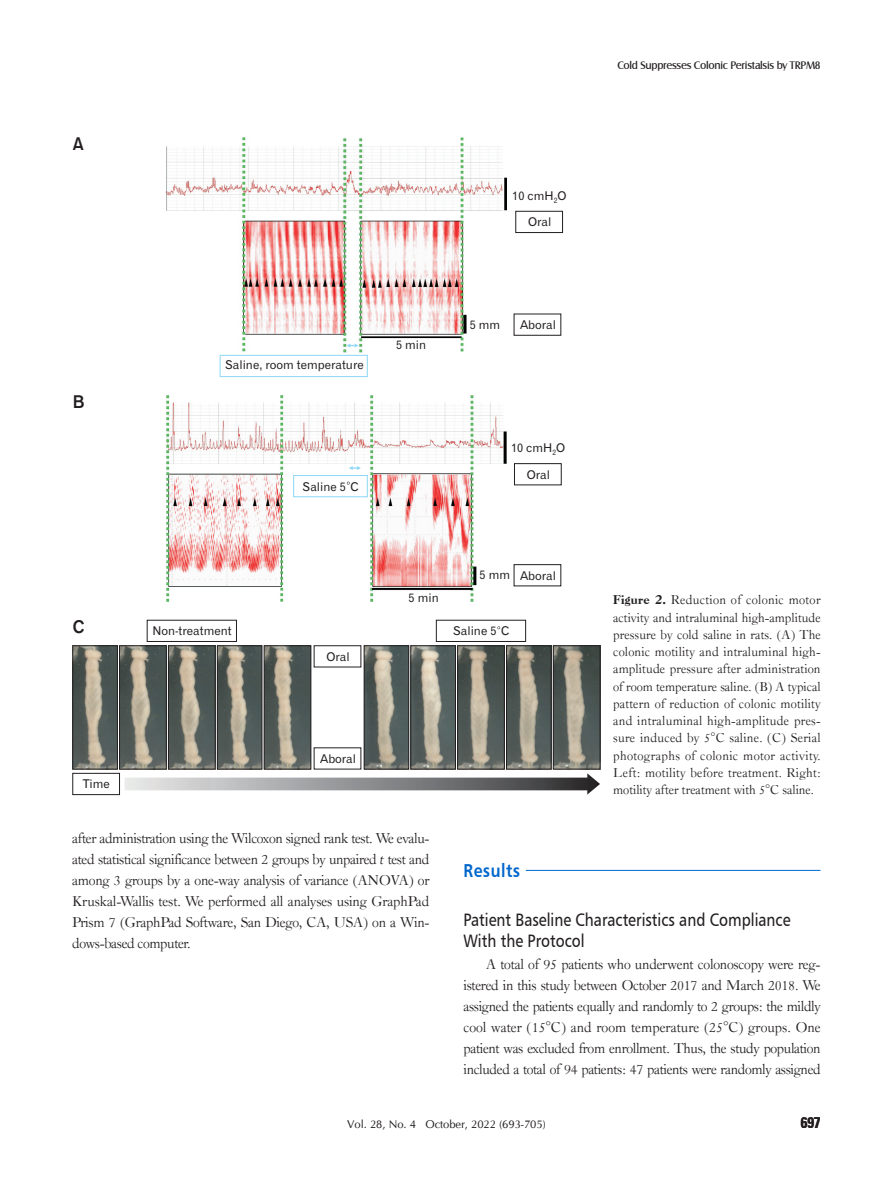
<style>
.page{position:relative;width:893px;height:1191px;background:#fff}
.page>*{position:absolute;margin:0;border:0;box-sizing:border-box;transform-origin:0 0}
.t1{font:18.75px "Humanist 777 BT Bold B";letter-spacing:.03em;color:#06c;scale:.85 1}
.t2{font:18px/21px "Humanist 777 BT Roman B";color:#231f20;scale:.85 1}
.t3{font:18px "Gothic 725 BT Bold A";color:#231f20}
.t4{font:15.3px/21px "Caslon Old Face BT";letter-spacing:-.025em;color:#231f20;text-align:justify}
.t5{font:15.3px "Univeconbol";color:#231f20}
.t6{font:13.8px/17.2px "Caslon Old Face BT";color:#231f20;text-align:justify}
.t7{font:12px "Gothic 720 BT Roman B";color:#231f20}
.t8{font:11.25px "Castle T";letter-spacing:-.025em;color:#231f20}
.t9{font:11.25px "CG Omega";color:#231f20}
.s1{font-weight:800;font-size:12.3px}
.s2{font-style:italic}
</style>
<div class="page">
<hr style="left:526px;top:870px;width:294px;height:1px;background:#06c">
<svg style="left:72px;top:769px;width:53px;height:26px"></svg>
<svg style="left:72px;top:645px;width:53px;height:124px;background:#6e7068"></svg>
<svg style="left:125px;top:619px;width:475px;height:175px"></svg>
<img style="left:166px;top:395px;width:340px;height:206px">
<div style="left:514px;top:564px;width:47px;height:22px;border:1px solid #231f20"></div>
<div style="left:514px;top:463px;width:48px;height:22px;border:1px solid #231f20"></div>
<svg style="left:349px;top:466px;width:12px;height:4px"></svg>
<div style="left:293px;top:475px;width:75px;height:22px;border:1px solid #8dd7f7"></div>
<img style="left:166px;top:137px;width:340px;height:215px">
<svg style="left:347px;top:343px;width:12px;height:4px"></svg>
<div style="left:515px;top:211px;width:48px;height:22px;border:1px solid #231f20"></div>
<div style="left:220px;top:355px;width:148px;height:22px;border:1px solid #8dd7f7"></div>
<div style="left:514px;top:313px;width:47px;height:23px;border:1px solid #231f20"></div>
<p class="t3" style="left:73px;top:133px;width:13px">A</p>
<p class="t3" style="left:73px;top:391px;width:13px">B</p>
<p class="t3" style="left:73px;top:616px;width:13px">C</p>
<p class="t7" style="left:83px;top:779px;width:29px">Time</p>
<p class="t7" style="left:512px;top:191px;width:56px">10 cmH<sub>2</sub>O</p>
<p class="t7" style="left:528px;top:217px;width:25px">Oral</p>
<p class="t7" style="left:225px;top:361px;width:140px">Saline, room temperature</p>
<p class="t7" style="left:303px;top:482px;width:58px">Saline 5 C</p>
<p class="t7" style="left:396px;top:340px;width:32px">5 min</p>
<p class="t7" style="left:470px;top:320px;width:32px">5mm</p>
<p class="t7" style="left:520px;top:320px;width:37px">Aboral</p>
<p class="t7" style="left:409px;top:593px;width:32px">5 min</p>
<p class="t7" style="left:511px;top:443px;width:56px">10 cmH<sub>2</sub>O</p>
<p class="t7" style="left:527px;top:470px;width:25px">Oral</p>
<p class="t7" style="left:480px;top:570px;width:32px">5mm</p>
<p class="t7" style="left:520px;top:571px;width:37px">Aboral</p>
<p class="t7" style="left:152px;top:626px;width:81px">Non-treatment</p>
<p class="t7" style="left:453px;top:626px;width:58px">Saline 5 C</p>
<p class="t7" style="left:326px;top:652px;width:25px">Oral</p>
<p class="t7" style="left:320px;top:754px;width:37px">Aboral</p>
<p class="t8" style="left:618px;top:59px;width:205px">Cold Suppresses Colonic Peristalsis by TRPM8</p>
<p class="t6" style="left:613px;top:591px;width:209px"><span class="s1">Figure 2.</span> Reduction of colonic motor activity and intraluminal high-amplitude pressure by cold saline in rats. (A) The colonic motility and intraluminal high&shy;amplitude pressure after administration of room temperature saline. (B) A typical pattern of reduction of colonic motility and intraluminal high-amplitude pres&shy;sure induced by 5°C saline. (C) Serial photographs of colonic motor activity.<br>Left: motility before treatment. Right: motility after treatment with 5°C saline.</p>
<p class="t4" style="left:72px;top:827px;width:359px">after administration using the Wilcoxon signed rank test. We evalu&shy;ated statistical significance between 2 groups by unpaired <span class="s2">t</span> test and among 3 groups by a one-way analysis of variance (ANOVA) or Kruskal-Wallis test. We performed all analyses using GraphPad Prism 7 (GraphPad Software, San Diego, CA, USA) on a Win&shy;dows-based computer.</p>
<p class="t1" style="left:463px;top:858px;width:68px">Results</p>
<p class="t2" style="left:463px;top:908px;width:386px">Patient Baseline Characteristics and Compliance<br>With the Protocol</p>
<p class="t4" style="left:463px;top:953px;width:359px;text-indent:22px">A total of 95 patients who underwent colonoscopy were reg&shy;istered in this study between October 2017 and March 2018. We assigned the patients equally and randomly to 2 groups: the mildly cool water (15°C) and room temperature (25°C) groups. One patient was excluded from enrollment. Thus, the study population included a total of 94 patients: 47 patients were randomly assigned</p>
<p class="t9" style="left:347px;top:1117px;width:200px">Vol. 28, No. 4 October, 2022 (693-705)</p>
<p class="t5" style="left:801px;top:1112px;width:21px">697</p>
</div>
